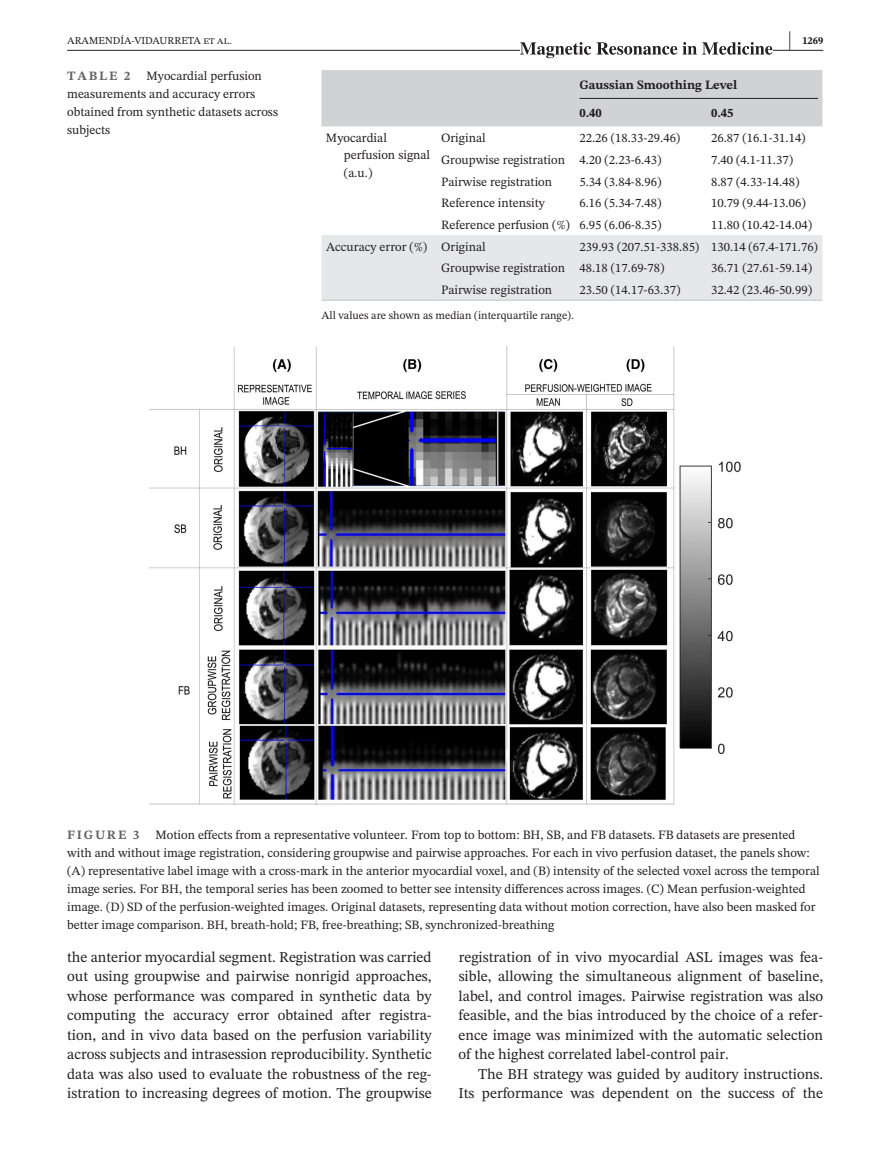
<style>
.page{position:relative;width:893px;height:1174px;background:#fff}
.page>*{position:absolute;margin:0;border:0;box-sizing:border-box;transform-origin:0 0}
.t1{font:15px/19.5px "STIX Two Text";color:#231f20;text-align:justify}
.t2{font:12.75px/18px "STIX Two Text";color:#231f20}
.t3{font:700 12.75px "STIX Two Text";color:#231f20}
.t4{font:700 12.75px "STIX Two Text";letter-spacing:.14em;color:#636366}
.t5{font:11.25px "STIX Two Text";color:#231f20}
.t6{font:10.5px "STIX Two Text";color:#231f20}
.t7{font:700 10.5px "STIX Two Text";color:#231f20}
.s1{font-size:21.6px}
</style>
<div class="page">
<hr style="left:67px;top:50px;width:756px;height:1px;background:#231f20">
<svg style="left:520px;top:42px;width:252px;height:16px"></svg>
<div style="left:321px;top:70px;width:501px;height:56px;background:#d1d2d4"></div>
<div style="left:321px;top:235px;width:501px;height:64px;background:#e6e7e9"></div>
<hr style="left:321px;top:299px;width:116px;height:2px;background:#d1d2d4">
<hr style="left:436px;top:299px;width:139px;height:2px;background:#d1d2d4">
<hr style="left:575px;top:299px;width:131px;height:2px;background:#d1d2d4">
<hr style="left:706px;top:299px;width:116px;height:2px;background:#d1d2d4">
<hr style="left:579px;top:98px;width:239px;height:1px;background:#231f20">
<img style="left:149px;top:346px;width:592px;height:459px">
<p class="t6" style="left:67px;top:33px;width:166px">ARAMENDÍA--VIDAURRETA et al.</p>
<p class="t7" style="left:788px;top:33px;width:36px"><span class="s1">|</span> 1269</p>
<p class="t2" style="left:67px;top:66px;width:212px;text-indent:79px">Myocardial perfusion measurements and accuracy errors obtained from synthetic datasets across subjects</p>
<p class="t4" style="left:67px;top:66px;width:65px">TABLE 2</p>
<p class="t3" style="left:579px;top:76px;width:159px">Gaussian Smoothing Level</p>
<p class="t3" style="left:579px;top:104px;width:24px">0.40</p>
<p class="t3" style="left:711px;top:104px;width:24px">0.45</p>
<p class="t2" style="left:344px;top:129px;width:88px;line-height:17.2px;text-indent:-18px">Myocardial perfusion signal (a.u.)</p>
<p class="t2" style="left:441px;top:129px;width:46px">Original</p>
<p class="t2" style="left:579px;top:129px;width:102px">22.26 (18.33-29.46)</p>
<p class="t2" style="left:711px;top:129px;width:96px">26.87 (16.1-31.14)</p>
<p class="t2" style="left:441px;top:151px;width:222px">Groupwise registration 4.20 (2.23-6.43)</p>
<p class="t2" style="left:711px;top:151px;width:83px">7.40 (4.1-11.37)</p>
<p class="t2" style="left:441px;top:172px;width:113px">Pairwise registration</p>
<p class="t2" style="left:579px;top:172px;width:83px">5.34 (3.84-8.96)</p>
<p class="t2" style="left:711px;top:172px;width:90px">8.87 (4.33-14.48)</p>
<p class="t2" style="left:441px;top:194px;width:105px">Reference intensity</p>
<p class="t2" style="left:579px;top:194px;width:83px">6.16 (5.34-7.48)</p>
<p class="t2" style="left:711px;top:194px;width:96px">10.79 (9.44-13.06)</p>
<p class="t2" style="left:441px;top:216px;width:222px">Reference perfusion (%) 6.95 (6.06-8.35)</p>
<p class="t2" style="left:711px;top:216px;width:102px">11.80 (10.42-14.04)</p>
<p class="t2" style="left:326px;top:237px;width:161px">Accuracy error (%) Original</p>
<p class="t2" style="left:441px;top:235px;width:378px;line-height:21.8px;text-indent:138px">239.93 (207.51-338.85) 130.14 (67.4-171.76)<br>Groupwise registration 48.18 (17.69-78)</p>
<p class="t2" style="left:711px;top:259px;width:102px">36.71 (27.61-59.14)</p>
<p class="t2" style="left:441px;top:281px;width:113px">Pairwise registration</p>
<p class="t2" style="left:579px;top:281px;width:102px">23.50 (14.17-63.37)</p>
<p class="t2" style="left:711px;top:281px;width:102px">32.42 (23.46-50.99)</p>
<p class="t5" style="left:321px;top:307px;width:254px">All values are shown as median (interquartile range).</p>
<p class="t2" style="left:67px;top:825px;width:754px;text-indent:88px">Motion effects from a representative volunteer. From top to bottom: BH, SB, and FB datasets. FB datasets are presented with and without image registration, considering groupwise and pairwise approaches. For each in vivo perfusion dataset, the panels show: (A) representative label image with a cross-mark in the anterior myocardial voxel, and (B) intensity of the selected voxel across the temporal image series. For BH, the temporal series has been zoomed to better see intensity differences across images. (C) Mean perfusion-weighted image. (D) SD of the perfusion-weighted images. Original datasets, representing data without motion correction, have also been masked for better image comparison. BH, breath-hold; FB, free-breathing; SB, synchronized-breathing</p>
<p class="t4" style="left:67px;top:825px;width:74px">FIGURE 3</p>
<p class="t1" style="left:67px;top:946px;width:366px">the anterior myocardial segment. Registration was carried out using groupwise and pairwise nonrigid approaches, whose performance was compared in synthetic data by computing the accuracy error obtained after registra&shy;tion, and in vivo data based on the perfusion variability across subjects and intrasession reproducibility. Synthetic data was also used to evaluate the robustness of the reg&shy;istration to increasing degrees of motion. The groupwise</p>
<p class="t1" style="left:459px;top:946px;width:366px">registration of in vivo myocardial ASL images was fea&shy;sible, allowing the simultaneous alignment of baseline, label, and control images. Pairwise registration was also feasible, and the bias introduced by the choice of a refer&shy;ence image was minimized with the automatic selection of the highest correlated label-control pair.</p>
<p class="t1" style="left:459px;top:1063px;width:366px;text-align:right">The BH strategy was guided by auditory instructions.<br>Its performance was dependent on the success of the</p>
</div>
